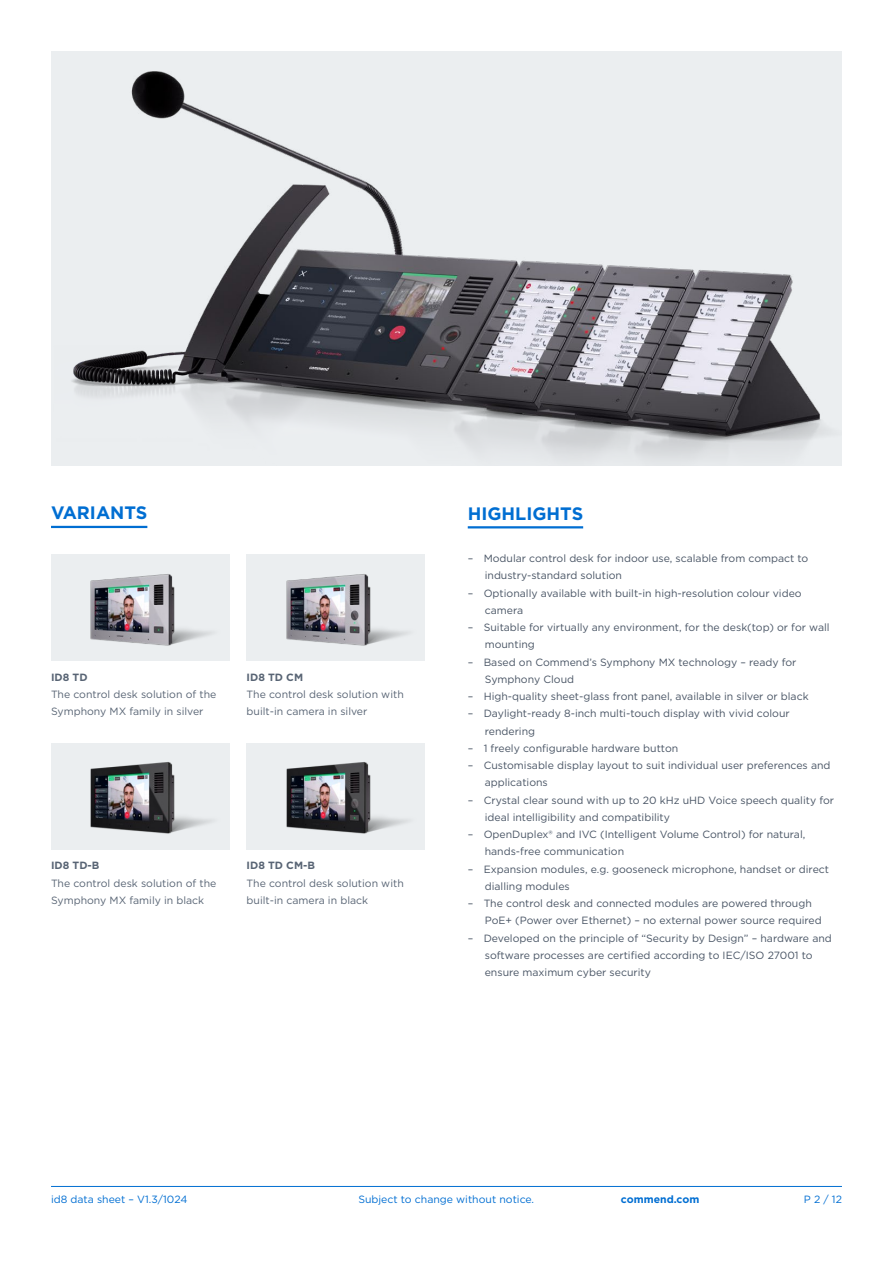
<style>
.page{position:relative;width:893px;height:1263px;background:#fff}
.page>*{position:absolute;margin:0;border:0;box-sizing:border-box;transform-origin:0 0}
.t1{font:700 18px "Gotham";color:#006ed2}
.t2{font:10.5px/17.2px "Gotham";color:#485464}
.t3{font:10.5px/17.2px "Gotham";color:#586474}
.t4{font:10.5px "Gotham";color:#006ed2}
.t5{font:700 10.5px "Gotham";color:#586474}
.t6{font:700 10.5px "Gotham";color:#006ed2}
</style>
<div class="page">
<hr style="left:51px;top:1186px;width:791px;height:1px;background:#006ed2">
<hr style="left:51px;top:526px;width:96px;height:2px;background:#006ed2">
<hr style="left:468px;top:526px;width:115px;height:2px;background:#006ed2">
<div style="left:51px;top:743px;width:179px;height:106px;background:#ebeef0"></div>
<img style="left:90px;top:762px;width:122px;height:72px">
<div style="left:247px;top:743px;width:178px;height:106px;background:#ebeef0"></div>
<img style="left:286px;top:762px;width:122px;height:72px">
<div style="left:51px;top:555px;width:179px;height:106px;background:#ebeef0"></div>
<img style="left:90px;top:574px;width:122px;height:72px">
<div style="left:247px;top:555px;width:178px;height:106px;background:#ebeef0"></div>
<img style="left:286px;top:574px;width:122px;height:72px">
<img style="left:51px;top:51px;width:791px;height:414px">
<h1 class="t1" style="left:51px;top:501px;width:98px">VARIANTS</h1>
<h1 class="t1" style="left:468px;top:501px;width:117px">HIGHLIGHTS</h1>
<p class="t5" style="left:51px;top:670px;width:38px">ID8 TD</p>
<p class="t3" style="left:51px;top:685px;width:167px">The control desk solution of the<br>Symphony MX family in silver</p>
<p class="t5" style="left:247px;top:670px;width:58px">ID8 TD CM</p>
<p class="t3" style="left:247px;top:685px;width:159px">The control desk solution with built-in camera in silver</p>
<p class="t5" style="left:51px;top:859px;width:50px">ID8 TD-B</p>
<p class="t3" style="left:51px;top:874px;width:167px">The control desk solution of the<br>Symphony MX family in black</p>
<p class="t5" style="left:247px;top:859px;width:70px">ID8 TD CM-B</p>
<p class="t3" style="left:247px;top:874px;width:159px">The control desk solution with built-in camera in black</p>
<p class="t2" style="left:485px;top:549px;width:325px;text-indent:-17px">– Modular control desk for indoor use, scalable from compact to industry-standard solution</p>
<p class="t2" style="left:485px;top:584px;width:318px;text-indent:-17px">– Optionally available with built-in high-resolution colour video camera</p>
<p class="t2" style="left:485px;top:618px;width:346px;text-indent:-17px">– Suitable for virtually any environment, for the desk(top) or for wall mounting</p>
<p class="t2" style="left:485px;top:653px;width:313px;text-indent:-17px">– Based on Commend’s Symphony MX technology – ready for<br>Symphony Cloud</p>
<p class="t2" style="left:468px;top:687px;width:342px">– High-quality sheet-glass front panel, available in silver or black</p>
<p class="t2" style="left:485px;top:705px;width:306px;text-indent:-17px">– Daylight-ready 8-inch multi-touch display with vivid colour rendering</p>
<p class="t2" style="left:468px;top:739px;width:212px">– 1 freely configurable hardware button</p>
<p class="t2" style="left:485px;top:756px;width:347px;text-indent:-17px">– Customisable display layout to suit individual user preferences and applications</p>
<p class="t2" style="left:485px;top:791px;width:351px;text-indent:-17px">– Crystal clear sound with up to 20 kHz uHD Voice speech quality for ideal intelligibility and compatibility</p>
<p class="t2" style="left:485px;top:825px;width:322px;text-indent:-17px">– OpenDuplex® and IVC (Intelligent Volume Control) for natural, hands-free communication</p>
<p class="t2" style="left:485px;top:860px;width:346px;text-indent:-17px">– Expansion modules, e.g. gooseneck microphone, handset or direct dialling modules</p>
<p class="t2" style="left:485px;top:894px;width:338px;text-indent:-17px">– The control desk and connected modules are powered through<br>PoE+ (Power over Ethernet) – no external power source required</p>
<p class="t2" style="left:485px;top:929px;width:349px;text-indent:-17px">– Developed on the principle of “Security by Design” – hardware and software processes are certified according to IEC/ISO 27001 to ensure maximum cyber security</p>
<p class="t4" style="left:51px;top:1193px;width:138px">id8 data sheet – V1.3/1024</p>
<p class="t4" style="left:358px;top:1193px;width:177px">Subject to change without notice.</p>
<p class="t6" style="left:621px;top:1193px;width:80px">commend.com</p>
<p class="t4" style="left:804px;top:1193px;width:40px">P 2 / 12</p>
</div>
